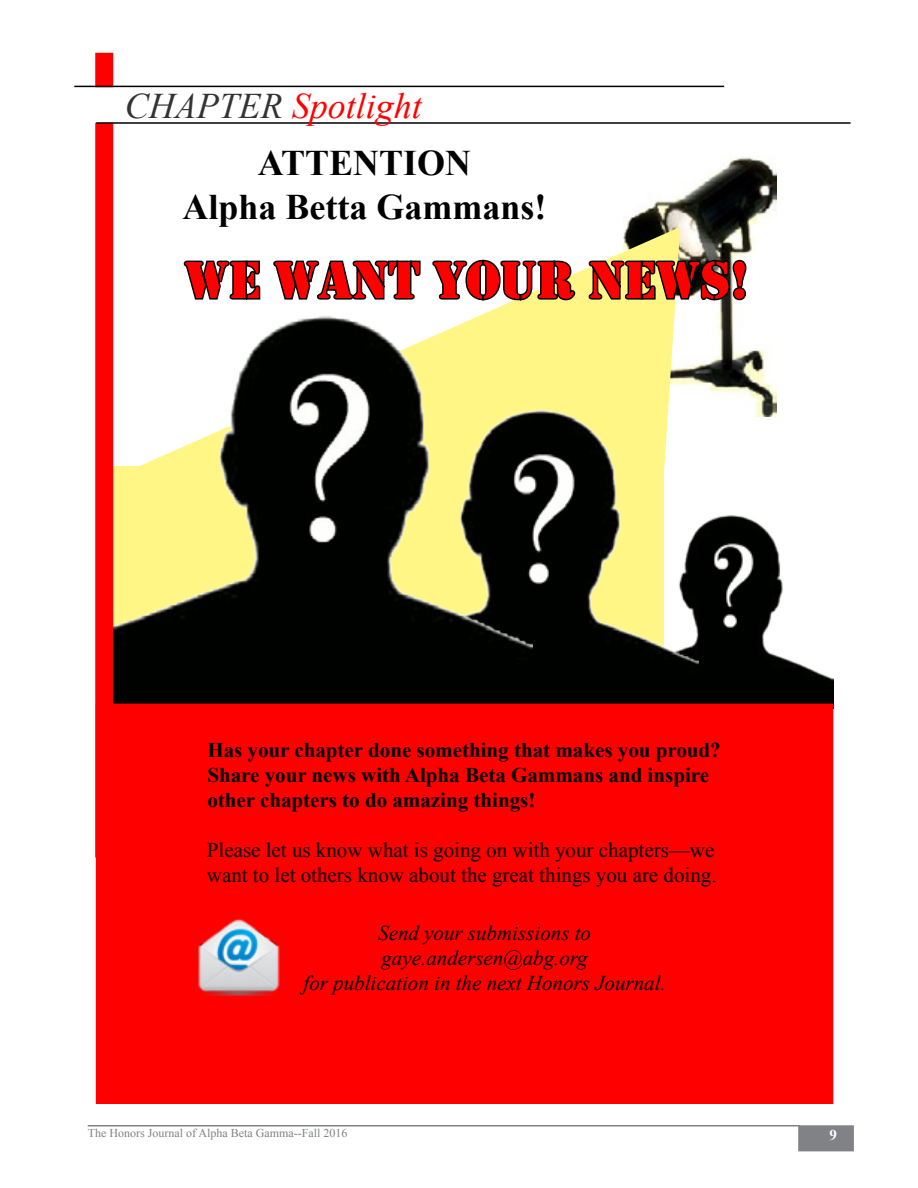
<style>
.page{position:relative;width:918px;height:1188px;background:#fff}
.page>*{position:absolute;margin:0;border:0;box-sizing:border-box;transform-origin:0 0}
.t1{font:54px "Stencil";color:#f00}
.t2{font:italic 36px/57.4px "Times New Roman";color:#f00}
.t3{font:700 36px "Times New Roman";color:#000}
.t4{font:700 21px/25.2px "Times New Roman";color:#000}
.t5{font:21px/25.2px "Times New Roman";color:#000}
.t6{font:italic 21px/25.2px "Times New Roman";color:#000;text-align:center}
.t7{font:700 15px "Times New Roman";color:#fff}
.t8{font:12px "Times New Roman";color:#808285}
.s1{color:#333}
.s2{font-weight:700;font-style:normal;color:#000}
</style>
<div class="page">
<div style="left:798px;top:1125px;width:56px;height:26px;background:#808285;border:2px solid #808285"></div>
<hr style="left:88px;top:1125px;width:712px;height:1px;background:#808285">
<img style="left:699px;top:515px;width:135px;height:193px">
<img style="left:627px;top:157px;width:150px;height:259px">
<svg style="left:113px;top:227px;width:567px;height:162px;fill:#fff685"></svg>
<div style="left:95px;top:53px;width:18px;height:805px;background:#f00"></div>
<div style="left:93px;top:87px;width:741px;height:36px;background:#fff;border:2px solid #fff"></div>
<hr style="left:74px;top:86px;width:650px;height:1px;background:#000">
<hr style="left:96px;top:122px;width:755px;height:2px;background:#000">
<div style="left:133px;top:151px;width:463px;height:111px;background:#fff"></div>
<img style="left:532px;top:389px;width:167px;height:315px">
<img style="left:113px;top:288px;width:419px;height:416px">
<div style="left:96px;top:704px;width:737px;height:400px;background:#f00"></div>
<svg style="left:181px;top:260px;width:82px;height:42px"></svg>
<svg style="left:271px;top:260px;width:152px;height:61px"></svg>
<svg style="left:431px;top:259px;width:147px;height:43px"></svg>
<svg style="left:586px;top:258px;width:162px;height:45px;background:#7c7952"></svg>
<img style="left:198px;top:919px;width:82px;height:77px">
<h2 class="t2" style="left:258px;top:76px;width:215px;text-indent:-133px"><span class="s1">CHAPTER</span> Spotlight<br><span class="s2">ATTENTION</span></h2>
<h2 class="t3" style="left:182px;top:182px;width:365px">Alpha Betta Gammans!</h2>
<h1 class="t1" style="left:185px;top:249px;width:566px">WE WANT YOUR NEWS!</h1>
<p class="t4" style="left:207px;top:737px;width:515px">Has your chapter done something that makes you proud?<br>Share your news with Alpha Beta Gammans and inspire other chapters to do amazing things!</p>
<p class="t5" style="left:207px;top:837px;width:511px">Please let us know what is going on with your chapters—we want to let others know about the great things you are doing.</p>
<p class="t6" style="left:304px;top:920px;width:364px">Send your submissions to gaye.andersen@abg.org<br>for publication in the next Honors Journal.</p>
<p class="t8" style="left:88px;top:1125px;width:261px">The Honors Journal of Alpha Beta Gamma--Fall 2016</p>
<p class="t7" style="left:830px;top:1124px;width:9px">9</p>
</div>
